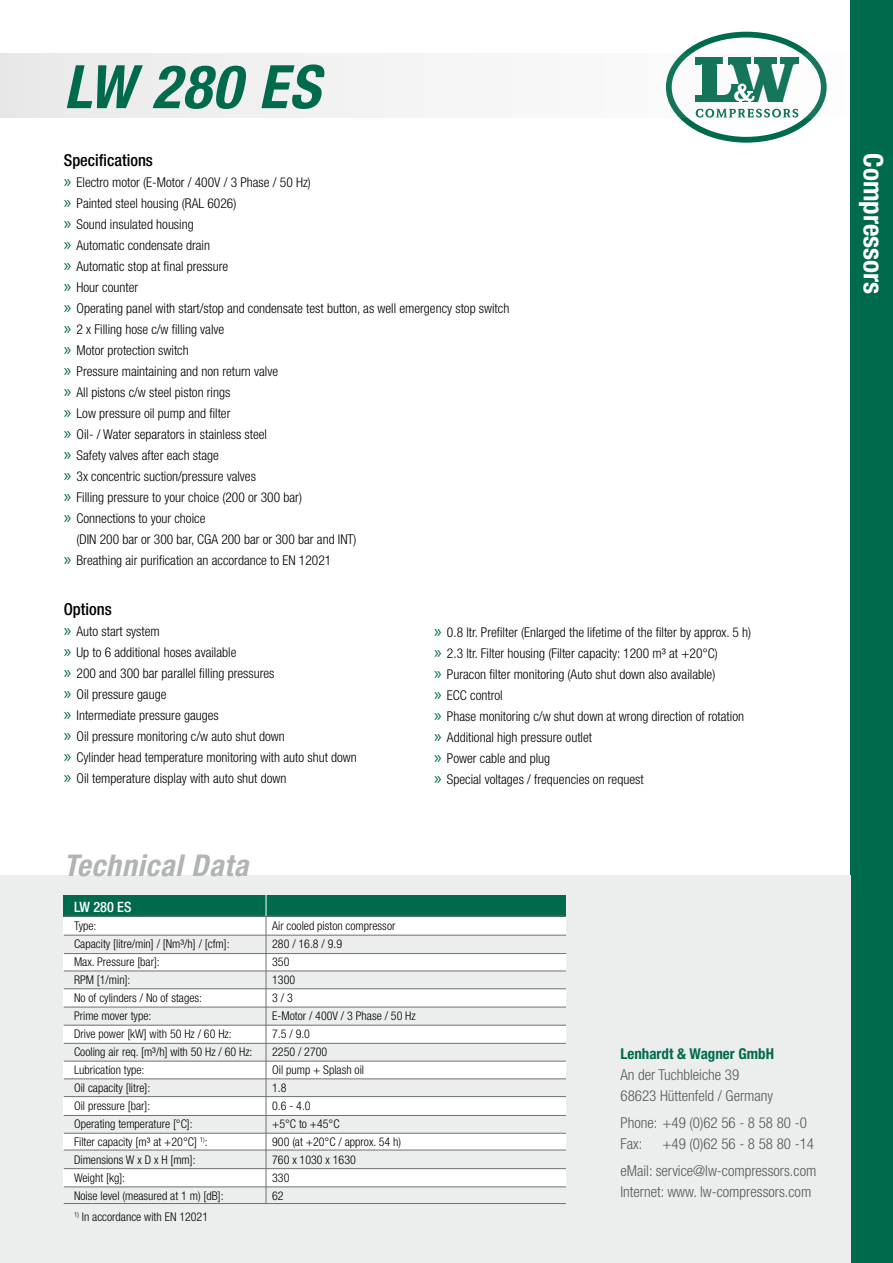
<style>
.page{position:relative;width:893px;height:1263px;background:#fff}
.page>*{position:absolute;margin:0;border:0;box-sizing:border-box;transform-origin:0 0}
.t1{font:italic 700 condensed 60px "Helvetica Neue";letter-spacing:.025em;color:#006a4d}
.t2{font:italic 700 condensed 30px "Helvetica Neue";letter-spacing:.025em;color:#b1b3b4}
.t3{font:700 condensed 27px "Helvetica Neue";color:#fff}
.t4{font:500 condensed 16.5px "Helvetica Neue";color:#000}
.t5{font:300 condensed 15px/21px "Helvetica Neue";color:#58585a}
.t6{font:700 condensed 15px "Helvetica Neue";color:#006a4d}
.t7{font:500 condensed 14.25px "Helvetica Neue";color:#fff}
.t8{font:300 condensed 13.5px/21px "Helvetica Neue";color:#000}
.t9{font:300 condensed 12px/18px "Helvetica Neue";color:#000}
.s1{font-family:"Myriad Pro";font-weight:400;font-stretch:normal;font-size:18px;color:#006a4d}
</style>
<div class="page">
<svg style="left:664px;top:30px;width:164px;height:114px"></svg>
<svg style="left:669px;top:35px;width:155px;height:105px"></svg>
<div style="left:666px;top:32px;width:161px;height:111px;border:6px solid #006a4d;border-radius:50%"></div>
<svg style="left:0;top:54px;width:828px;height:64px"></svg>
<div style="left:850px;top:0;width:43px;height:1263px;background:#006a4d"></div>
<div style="left:0;top:876px;width:850px;height:387px;background:#eceded"></div>
<div style="left:64px;top:916px;width:502px;height:278px;background:#fff"></div>
<div style="left:64px;top:1187px;width:502px;height:18px;background:#eceded"></div>
<div style="left:64px;top:1150px;width:502px;height:19px;background:#eceded"></div>
<div style="left:64px;top:1115px;width:502px;height:18px;background:#eceded"></div>
<div style="left:64px;top:1079px;width:502px;height:18px;background:#eceded"></div>
<div style="left:64px;top:1043px;width:502px;height:18px;background:#eceded"></div>
<div style="left:64px;top:1007px;width:502px;height:18px;background:#eceded"></div>
<div style="left:64px;top:971px;width:502px;height:18px;background:#eceded"></div>
<hr style="left:64px;top:971px;width:502px;height:1px;background:#707172">
<hr style="left:64px;top:988px;width:502px;height:1px;background:#707172">
<hr style="left:64px;top:1007px;width:502px;height:1px;background:#707172">
<hr style="left:64px;top:1025px;width:502px;height:1px;background:#707172">
<hr style="left:64px;top:1043px;width:502px;height:1px;background:#707172">
<hr style="left:64px;top:1061px;width:502px;height:1px;background:#707172">
<hr style="left:64px;top:1078px;width:502px;height:1px;background:#707172">
<hr style="left:64px;top:1096px;width:502px;height:1px;background:#707172">
<hr style="left:64px;top:1115px;width:502px;height:1px;background:#707172">
<hr style="left:64px;top:1133px;width:502px;height:1px;background:#707172">
<hr style="left:64px;top:1186px;width:502px;height:1px;background:#707172">
<hr style="left:64px;top:1150px;width:502px;height:1px;background:#707172">
<hr style="left:64px;top:1168px;width:502px;height:1px;background:#707172">
<div style="left:64px;top:895px;width:502px;height:21px;background:#006a4d"></div>
<div style="left:64px;top:935px;width:502px;height:18px;background:#eceded"></div>
<hr style="left:64px;top:953px;width:502px;height:1px;background:#707172">
<hr style="left:64px;top:1203px;width:502px;height:1px;background:#707172">
<hr style="left:64px;top:935px;width:502px;height:1px;background:#707172">
<hr style="left:64px;top:916px;width:502px;height:1px;background:#707172">
<svg style="left:266px;top:895px;width:1px;height:21px"></svg>
<hr style="left:266px;top:916px;width:1px;height:287px;background:#707172">
<h1 class="t1" style="left:64px;top:50px;width:258px">LW 280 ES</h1>
<p class="t4" style="left:64px;top:150px;width:91px">Specifications</p>
<p class="t8" style="left:64px;top:172px;width:249px"><span class="s1">»</span> Electro motor (E-Motor / 400V / 3 Phase / 50 Hz)</p>
<p class="t8" style="left:64px;top:193px;width:174px"><span class="s1">»</span> Painted steel housing (RAL 6026)</p>
<p class="t8" style="left:64px;top:214px;width:131px"><span class="s1">»</span> Sound insulated housing</p>
<p class="t8" style="left:64px;top:235px;width:148px"><span class="s1">»</span> Automatic condensate drain</p>
<p class="t8" style="left:64px;top:256px;width:166px"><span class="s1">»</span> Automatic stop at final pressure</p>
<p class="t8" style="left:64px;top:277px;width:76px"><span class="s1">»</span> Hour counter</p>
<p class="t8" style="left:64px;top:298px;width:447px"><span class="s1">»</span> Operating panel with start/stop and condensate test button, as well emergency stop switch</p>
<p class="t8" style="left:64px;top:319px;width:162px"><span class="s1">»</span> 2 x Filling hose c/w filling valve</p>
<p class="t8" style="left:64px;top:340px;width:126px"><span class="s1">»</span> Motor protection switch</p>
<p class="t8" style="left:64px;top:361px;width:216px"><span class="s1">»</span> Pressure maintaining and non return valve</p>
<p class="t8" style="left:64px;top:382px;width:168px"><span class="s1">»</span> All pistons c/w steel piston rings</p>
<p class="t8" style="left:64px;top:403px;width:168px"><span class="s1">»</span> Low pressure oil pump and filter</p>
<p class="t8" style="left:64px;top:424px;width:205px"><span class="s1">»</span> Oil- / Water separators in stainless steel</p>
<p class="t8" style="left:64px;top:445px;width:157px"><span class="s1">»</span> Safety valves after each stage</p>
<p class="t8" style="left:64px;top:466px;width:194px"><span class="s1">»</span> 3x concentric suction/pressure valves</p>
<p class="t8" style="left:64px;top:487px;width:240px"><span class="s1">»</span> Filling pressure to your choice (200 or 300 bar)</p>
<p class="t8" style="left:64px;top:508px;width:143px"><span class="s1">»</span> Connections to your choice</p>
<p class="t8" style="left:77px;top:529px;width:282px">(DIN 200 bar or 300 bar, CGA 200 bar or 300 bar and INT)</p>
<p class="t8" style="left:64px;top:550px;width:269px"><span class="s1">»</span> Breathing air purification an accordance to EN 12021</p>
<p class="t4" style="left:64px;top:600px;width:49px">Options</p>
<p class="t8" style="left:64px;top:621px;width:295px"><span class="s1">»</span> Auto start system<br><span class="s1">»</span> Up to 6 additional hoses available<br><span class="s1">»</span> 200 and 300 bar parallel filling pressures<br><span class="s1">»</span> Oil pressure gauge<br><span class="s1">»</span> Intermediate pressure gauges<br><span class="s1">»</span> Oil pressure monitoring c/w auto shut down<br><span class="s1">»</span> Cylinder head temperature monitoring with auto shut down <span class="s1">»</span> Oil temperature display with auto shut down</p>
<p class="t8" style="left:434px;top:622px;width:319px"><span class="s1">»</span> 0.8 ltr. Prefilter (Enlarged the lifetime of the filter by approx. 5 h) <span class="s1">»</span> 2.3 ltr. Filter housing (Filter capacity: 1200 m³ at +20°C)<br><span class="s1">»</span> Puracon filter monitoring (Auto shut down also available)<br><span class="s1">»</span> ECC control<br><span class="s1">»</span> Phase monitoring c/w shut down at wrong direction of rotation <span class="s1">»</span> Additional high pressure outlet<br><span class="s1">»</span> Power cable and plug<br><span class="s1">»</span> Special voltages / frequencies on request</p>
<h2 class="t2" style="left:64px;top:847px;width:186px">Technical Data</h2>
<p class="t7" style="left:74px;top:898px;width:59px">LW 280 ES</p>
<p class="t9" style="left:74px;top:916px;width:180px">Type:<br>Capacity [litre/min] / [Nm³/h] / [cfm]:<br>Max. Pressure [bar]:<br>RPM [1/min]:<br>No of cylinders / No of stages:<br>Prime mover type:<br>Drive power [kW] with 50 Hz / 60 Hz:<br>Cooling air req. [m³/h] with 50 Hz / 60 Hz:<br>Lubrication type:<br>Oil capacity [litre]:<br>Oil pressure [bar]:<br>Operating temperature [°C]:<br>Filter capacity [m³ at +20°C] <sup>1)</sup>:<br>Dimensions W x D x H [mm]:<br>Weight [kg]:<br>Noise level (measured at 1 m) [dB]:</p>
<p class="t9" style="left:74px;top:1207px;width:136px"><sup>1)</sup> In accordance with EN 12021</p>
<p class="t9" style="left:272px;top:917px;width:145px">Air cooled piston compressor<br>280 / 16.8 / 9.9<br>350<br>1300<br>3 / 3<br>E-Motor / 400V / 3 Phase / 50 Hz<br>7.5 / 9.0<br>2250 / 2700<br>Oil pump + Splash oil<br>1.8<br>0.6 - 4.0<br>+5°C to +45°C<br>900 (at +20°C / approx. 54 h)<br>760 x 1030 x 1630<br>330<br>62</p>
<p class="t6" style="left:620px;top:1044px;width:155px">Lenhardt &amp; Wagner GmbH</p>
<p class="t5" style="left:620px;top:1064px;width:154px">An der Tuchbleiche 39<br>68623 Hüttenfeld / Germany</p>
<p class="t5" style="left:620px;top:1112px;width:188px">Phone: +49 (0)62 56 - 8 58 80 -0<br>Fax:</p>
<p class="t5" style="left:620px;top:1130px;width:197px;line-height:27px;text-align:right">+49 (0)62 56 - 8 58 80 -14<br>eMail: service@lw-compressors.com</p>
<p class="t5" style="left:620px;top:1181px;width:192px">Internet: www. lw-compressors.com</p>
<h3 class="t3" style="left:890px;top:153px;width:142px;rotate:90deg">Compressors</h3>
</div>
